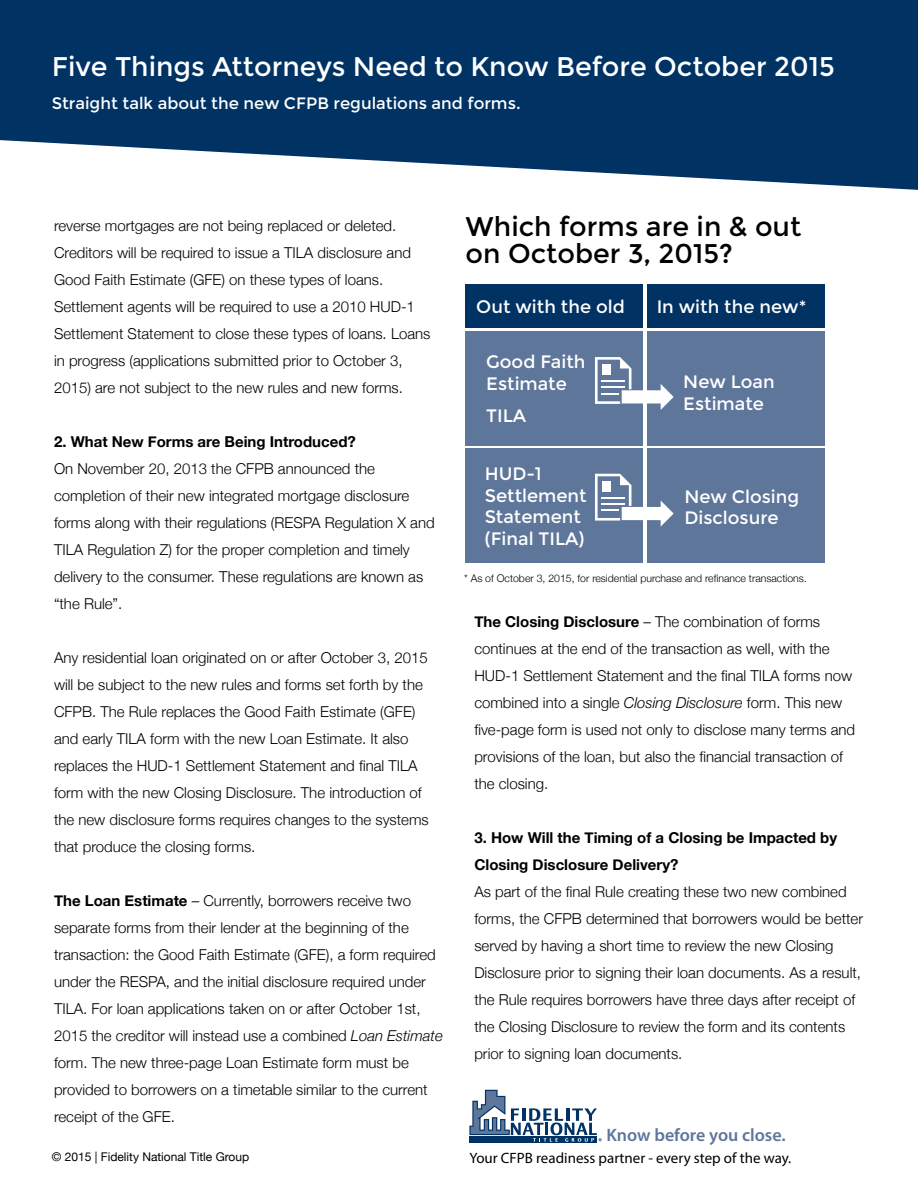
<style>
.page{position:relative;width:918px;height:1188px;background:#fff}
.page>*{position:absolute;margin:0;border:0;box-sizing:border-box;transform-origin:0 0}
.t1{font:27px "Montserrat";color:#fff}
.t2{font:27px/27px "Montserrat";color:#000}
.t3{font:18px/21.6px "Montserrat";color:#fff}
.t4{font:600 18px "Myriad Pro";color:#5f769b}
.t5{font:16.5px "Montserrat";color:#fff}
.t6{font:300 15px/27px "Helvetica Neue";color:#000}
.t7{font:700 15px/27px "Helvetica Neue";color:#000}
.t8{font:15px "Myriad Pro";color:#000}
.t9{font:15px "Montserrat";color:#fff}
.t10{font:12px "Helvetica Neue";color:#000}
.t11{font:300 10.5px "Helvetica Neue";color:#000}
.s1{font-weight:700}
.s2{font-style:italic}
</style>
<div class="page">
<svg style="left:0;top:0;width:918px;height:190px;fill:#003263"></svg>
<div style="left:647px;top:449px;width:178px;height:114px;background:#5f769b"></div>
<div style="left:466px;top:449px;width:177px;height:114px;background:#5f769b"></div>
<div style="left:647px;top:331px;width:178px;height:115px;background:#5f769b"></div>
<div style="left:466px;top:331px;width:177px;height:115px;background:#5f769b"></div>
<div style="left:647px;top:284px;width:177px;height:44px;background:#003263"></div>
<div style="left:465px;top:284px;width:178px;height:44px;background:#003263"></div>
<svg style="left:595px;top:474px;width:79px;height:53px"></svg>
<hr style="left:601px;top:503px;width:24px;height:2px;background:#fff">
<hr style="left:601px;top:497px;width:24px;height:2px;background:#fff">
<svg style="left:595px;top:357px;width:79px;height:53px"></svg>
<hr style="left:601px;top:386px;width:24px;height:2px;background:#fff">
<hr style="left:601px;top:380px;width:24px;height:2px;background:#fff">
<div style="left:469px;top:1137px;width:128px;height:6px;background:#003263"></div>
<svg style="left:469px;top:1090px;width:133px;height:52px"></svg>
<h1 class="t1" style="left:52px;top:50px;width:784px">Five Things Attorneys Need to Know Before October 2015</h1>
<p class="t5" style="left:52px;top:93px;width:470px">Straight talk about the new CFPB regulations and forms.</p>
<p class="t6" style="left:54px;top:211px;width:378px">reverse mortgages are not being replaced or deleted.<br>Creditors will be required to issue a TILA disclosure and Good Faith Estimate (GFE) on these types of loans.<br>Settlement agents will be required to use a 2010 HUD-1<br>Settlement Statement to close these types of loans. Loans in progress (applications submitted prior to October 3, 2015) are not subject to the new rules and new forms.</p>
<p class="t7" style="left:54px;top:428px;width:303px">2. What New Forms are Being Introduced?</p>
<p class="t6" style="left:54px;top:454px;width:382px">On November 20, 2013 the CFPB announced the completion of their new integrated mortgage disclosure forms along with their regulations (RESPA Regulation X and TILA Regulation Z) for the proper completion and timely delivery to the consumer. These regulations are known as “the Rule”.</p>
<p class="t6" style="left:54px;top:643px;width:376px">Any residential loan originated on or after October 3, 2015 will be subject to the new rules and forms set forth by the CFPB. The Rule replaces the Good Faith Estimate (GFE) and early TILA form with the new Loan Estimate. It also replaces the HUD-1 Settlement Statement and final TILA form with the new Closing Disclosure. The introduction of the new disclosure forms requires changes to the systems that produce the closing forms.</p>
<p class="t6" style="left:54px;top:886px;width:390px"><span class="s1">The Loan Estimate</span> – Currently, borrowers receive two separate forms from their lender at the beginning of the transaction: the Good Faith Estimate (GFE), a form required under the RESPA, and the initial disclosure required under TILA. For loan applications taken on or after October 1st, 2015 the creditor will instead use a combined <span class="s2">Loan Estimate </span>form. The new three-page Loan Estimate form must be provided to borrowers on a timetable similar to the current receipt of the GFE.</p>
<p class="t10" style="left:52px;top:1148px;width:199px">© 2015 | Fidelity National Title Group</p>
<h1 class="t2" style="left:466px;top:213px;width:337px">Which forms are in &amp; out on October 3, 2015?</h1>
<p class="t3" style="left:476px;top:296px;width:150px">Out with the old</p>
<p class="t3" style="left:657px;top:296px;width:151px">In with the new*</p>
<p class="t3" style="left:486px;top:351px;width:101px">Good Faith<br>Estimate</p>
<p class="t3" style="left:486px;top:405px;width:42px">TILA</p>
<p class="t3" style="left:485px;top:463px;width:103px">HUD-1<br>Settlement<br>Statement (Final TILA)</p>
<p class="t3" style="left:683px;top:371px;width:93px">New Loan<br>Estimate</p>
<p class="t9" style="left:755px;top:372px;width:37px">New</p>
<p class="t3" style="left:684px;top:486px;width:116px">New Closing<br>Disclosure</p>
<p class="t9" style="left:755px;top:505px;width:37px">New</p>
<p class="t11" style="left:464px;top:570px;width:344px">* As of October 3, 2015, for residential purchase and refinance transactions.</p>
<p class="t6" style="left:474px;top:607px;width:382px"><span class="s1">The Closing Disclosure</span> – The combination of forms continues at the end of the transaction as well, with the HUD-1 Settlement Statement and the final TILA forms now combined into a single <span class="s2">Closing Disclosure</span> form. This new five-page form is used not only to disclose many terms and provisions of the loan, but also the financial transaction of the closing.</p>
<p class="t7" style="left:474px;top:824px;width:364px">3. How Will the Timing of a Closing be Impacted by<br>Closing Disclosure Delivery?</p>
<p class="t6" style="left:474px;top:877px;width:390px">As part of the final Rule creating these two new combined forms, the CFPB determined that borrowers would be better served by having a short time to review the new Closing Disclosure prior to signing their loan documents. As a result, the Rule requires borrowers have three days after receipt of the Closing Disclosure to review the form and its contents prior to signing loan documents.</p>
<p class="t4" style="left:606px;top:1124px;width:181px">Know before you close.</p>
<p class="t8" style="left:469px;top:1148px;width:324px">Your CFPB readiness partner - every step of the way.</p>
</div>
